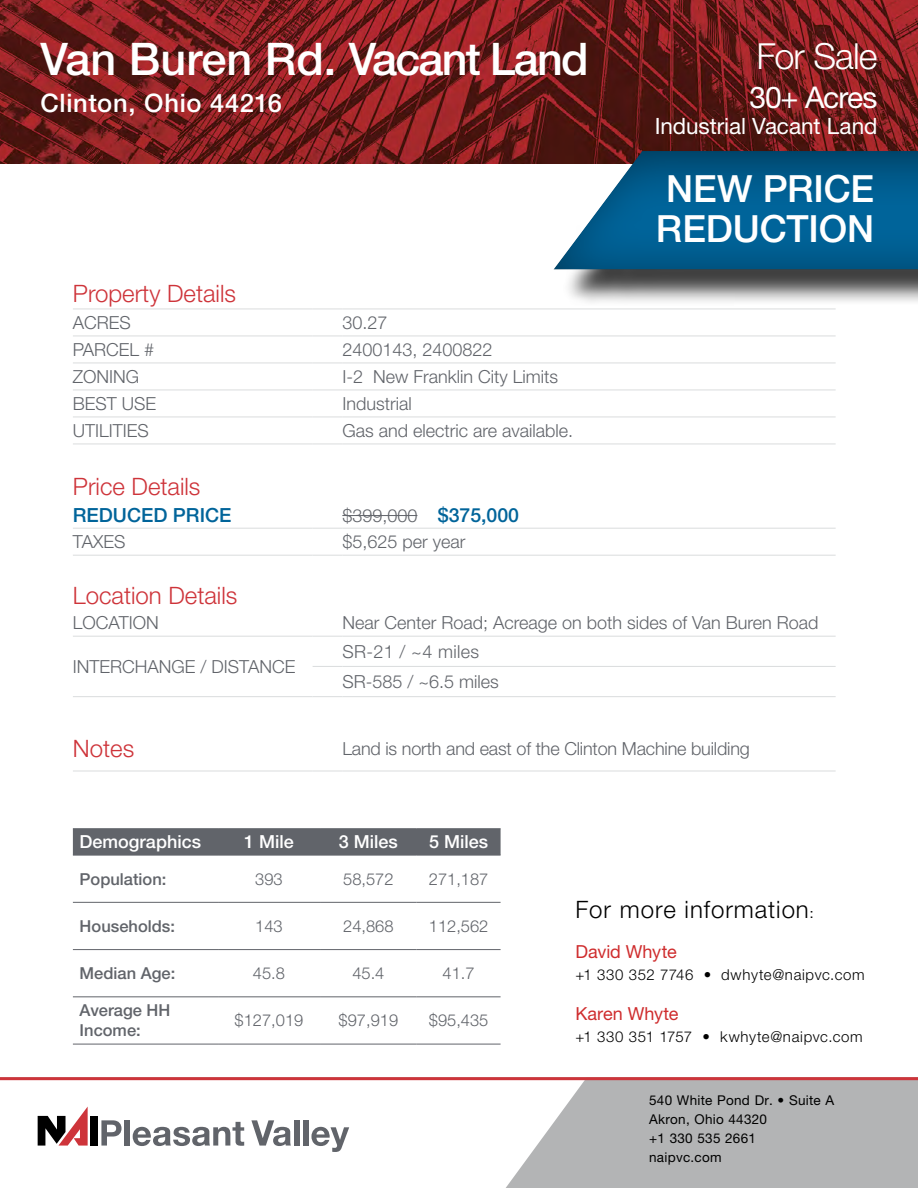
<style>
.page{position:relative;width:918px;height:1188px;background:#fff}
.page>*{position:absolute;margin:0;border:0;box-sizing:border-box;transform-origin:0 0}
.t1{font:500 45px "Helvetica Neue LT Std";letter-spacing:-.04em;color:#fff}
.t2{font:500 37.5px/40.5px "Helvetica Neue LT Std";letter-spacing:-.005em;color:#fff}
.t3{font:300 36px "Helvetica Neue LT Std";letter-spacing:-.025em;color:#fff}
.t4{font:30px "Helvetica Neue LT Std";letter-spacing:-.035em;color:#fff}
.t5{font:500 25.5px "Helvetica Neue LT Std";letter-spacing:.025em;color:#fff}
.t6{font:300 24px "Helvetica Neue LT Std";color:#ce343a}
.t7{font:300 24px "Helvetica Neue LT Std";letter-spacing:.04em;color:#000}
.t8{font:22.5px "Helvetica Neue LT Std";letter-spacing:-.005em;color:#fff}
.t9{font:500 19.5px "Helvetica Neue LT Std";color:#00649a}
.t10{font:300 18px/30.3px "Helvetica Neue LT Std";color:#61646a}
.t11{font:500 18px "Helvetica Neue LT Std";color:#fff}
.t12{font:18px "Helvetica Neue LT Std";letter-spacing:-.005em;color:#cf2d2e}
.t13{font:300 16.5px "Helvetica Neue LT Std";color:#61646a}
.t14{font:500 16.5px/19.8px "Helvetica Neue LT Std";color:#61646a}
.t15{font:300 15px "Helvetica Neue LT Std";letter-spacing:.045em;color:#000}
.t16{font:13.5px/19px "Helvetica Neue LT Std";letter-spacing:.02em;color:#000}
.s1{font-weight:500;font-size:19.5px;color:#00649a}
.s2{font-weight:400;font-size:13.5px}
</style>
<div class="page">
<div style="left:0;top:1078px;width:918px;height:110px;background:#b3b4b5"></div>
<svg style="left:0;top:1080px;width:586px;height:108px;fill:#fff"></svg>
<div style="left:90px;top:1116px;width:8px;height:30px;background:#000"></div>
<svg style="left:38px;top:1107px;width:50px;height:39px"></svg>
<svg style="left:101px;top:1120px;width:21px;height:26px"></svg>
<div style="left:125px;top:1120px;width:5px;height:26px;background:#61646a"></div>
<svg style="left:133px;top:1122px;width:111px;height:24px"></svg>
<svg style="left:251px;top:1120px;width:40px;height:26px"></svg>
<div style="left:294px;top:1120px;width:5px;height:26px;background:#61646a"></div>
<div style="left:303px;top:1120px;width:5px;height:26px;background:#61646a"></div>
<svg style="left:311px;top:1127px;width:38px;height:25px"></svg>
<hr style="left:0;top:1077px;width:918px;height:3px;background:#ce343a">
<hr style="left:73px;top:309px;width:240px;height:1px;background:#dadcdd">
<svg style="left:313px;top:309px;width:29px;height:1px"></svg>
<hr style="left:342px;top:309px;width:494px;height:1px;background:#dadcdd">
<hr style="left:73px;top:336px;width:240px;height:1px;background:#dadcdd">
<svg style="left:313px;top:336px;width:29px;height:1px"></svg>
<hr style="left:342px;top:336px;width:494px;height:1px;background:#dadcdd">
<hr style="left:73px;top:363px;width:240px;height:1px;background:#dadcdd">
<svg style="left:313px;top:363px;width:29px;height:1px"></svg>
<hr style="left:342px;top:363px;width:494px;height:1px;background:#dadcdd">
<hr style="left:73px;top:390px;width:240px;height:1px;background:#dadcdd">
<hr style="left:73px;top:417px;width:240px;height:1px;background:#dadcdd">
<hr style="left:73px;top:444px;width:240px;height:1px;background:#dadcdd">
<svg style="left:313px;top:390px;width:29px;height:1px"></svg>
<hr style="left:342px;top:390px;width:494px;height:1px;background:#dadcdd">
<svg style="left:313px;top:417px;width:29px;height:1px"></svg>
<hr style="left:342px;top:417px;width:494px;height:1px;background:#dadcdd">
<svg style="left:313px;top:444px;width:29px;height:1px"></svg>
<hr style="left:342px;top:444px;width:494px;height:1px;background:#dadcdd">
<hr style="left:73px;top:528px;width:240px;height:1px;background:#dadcdd">
<svg style="left:313px;top:528px;width:29px;height:1px"></svg>
<hr style="left:342px;top:528px;width:494px;height:1px;background:#dadcdd">
<hr style="left:73px;top:555px;width:240px;height:1px;background:#dadcdd">
<svg style="left:313px;top:555px;width:29px;height:1px"></svg>
<hr style="left:342px;top:555px;width:494px;height:1px;background:#dadcdd">
<hr style="left:73px;top:636px;width:240px;height:1px;background:#dadcdd">
<hr style="left:73px;top:696px;width:240px;height:1px;background:#dadcdd">
<svg style="left:313px;top:636px;width:29px;height:1px"></svg>
<hr style="left:342px;top:636px;width:494px;height:1px;background:#dadcdd">
<svg style="left:313px;top:666px;width:29px;height:1px"></svg>
<hr style="left:342px;top:666px;width:494px;height:1px;background:#dadcdd">
<svg style="left:313px;top:696px;width:29px;height:1px"></svg>
<hr style="left:342px;top:696px;width:494px;height:1px;background:#dadcdd">
<hr style="left:73px;top:771px;width:240px;height:1px;background:#dadcdd">
<svg style="left:313px;top:771px;width:29px;height:1px"></svg>
<hr style="left:342px;top:771px;width:494px;height:1px;background:#dadcdd">
<hr style="left:342px;top:515px;width:75px;height:1px;background:#61646a">
<div style="left:73px;top:829px;width:428px;height:26px;background:#61646a"></div>
<hr style="left:73px;top:828px;width:145px;height:1px;background:#61646a">
<hr style="left:218px;top:828px;width:102px;height:1px;background:#61646a">
<hr style="left:320px;top:828px;width:97px;height:1px;background:#61646a">
<hr style="left:417px;top:828px;width:84px;height:1px;background:#61646a">
<hr style="left:73px;top:855px;width:145px;height:1px;background:#61646a">
<hr style="left:218px;top:855px;width:102px;height:1px;background:#61646a">
<hr style="left:320px;top:855px;width:97px;height:1px;background:#61646a">
<hr style="left:417px;top:855px;width:84px;height:1px;background:#61646a">
<hr style="left:73px;top:902px;width:145px;height:1px;background:#61646a">
<hr style="left:218px;top:902px;width:102px;height:1px;background:#61646a">
<hr style="left:320px;top:902px;width:97px;height:1px;background:#61646a">
<hr style="left:417px;top:902px;width:84px;height:1px;background:#61646a">
<hr style="left:73px;top:949px;width:145px;height:1px;background:#61646a">
<hr style="left:218px;top:949px;width:102px;height:1px;background:#61646a">
<hr style="left:320px;top:949px;width:97px;height:1px;background:#61646a">
<hr style="left:417px;top:949px;width:84px;height:1px;background:#61646a">
<hr style="left:73px;top:997px;width:145px;height:1px;background:#61646a">
<hr style="left:218px;top:997px;width:102px;height:1px;background:#61646a">
<hr style="left:320px;top:997px;width:97px;height:1px;background:#61646a">
<hr style="left:417px;top:997px;width:84px;height:1px;background:#61646a">
<hr style="left:73px;top:1044px;width:145px;height:1px;background:#61646a">
<hr style="left:218px;top:1044px;width:102px;height:1px;background:#61646a">
<hr style="left:320px;top:1044px;width:97px;height:1px;background:#61646a">
<hr style="left:417px;top:1044px;width:84px;height:1px;background:#61646a">
<img style="left:0;top:0;width:918px;height:163px">
<div style="left:560px;top:156px;width:358px;height:150px;background:#000;opacity:.75"></div>
<div style="left:540px;top:141px;width:378px;height:131px;background:#000;opacity:.5"></div>
<h1 class="t1" style="left:40px;top:32px;width:550px">Van Buren Rd. Vacant Land</h1>
<h3 class="t5" style="left:40px;top:88px;width:243px">Clinton, Ohio 44216</h3>
<h3 class="t6" style="left:73px;top:279px;width:165px">Property Details</h3>
<p class="t10" style="left:73px;top:307px;width:60px">ACRES</p>
<p class="t10" style="left:342px;top:307px;width:47px">30.27</p>
<p class="t10" style="left:73px;top:334px;width:83px">PARCEL #</p>
<p class="t10" style="left:342px;top:334px;width:152px">2400143, 2400822</p>
<p class="t10" style="left:73px;top:361px;width:68px">ZONING</p>
<p class="t10" style="left:342px;top:361px;width:217px">I-2 New Franklin City Limits</p>
<p class="t10" style="left:73px;top:388px;width:85px">BEST USE</p>
<p class="t10" style="left:342px;top:388px;width:71px">Industrial</p>
<p class="t10" style="left:73px;top:415px;width:78px">UTILITIES</p>
<p class="t10" style="left:342px;top:415px;width:232px">Gas and electric are available.</p>
<h3 class="t3" style="left:756px;top:34px;width:123px">For Sale</h3>
<h3 class="t4" style="left:749px;top:79px;width:130px">30+ Acres</h3>
<p class="t8" style="left:655px;top:113px;width:224px">Industrial Vacant Land</p>
<h2 class="t2" style="left:656px;top:168px;width:220px">NEW PRICE<br>REDUCTION</h2>
<h3 class="t6" style="left:73px;top:471px;width:129px">Price Details</h3>
<p class="t9" style="left:73px;top:503px;width:160px">REDUCED PRICE</p>
<p class="t10" style="left:342px;top:500px;width:178px">$399,000 <span class="s1">$375,000</span></p>
<p class="t10" style="left:73px;top:526px;width:54px">TAXES</p>
<p class="t10" style="left:342px;top:526px;width:125px">$5,625 per year</p>
<h3 class="t6" style="left:73px;top:581px;width:166px">Location Details</h3>
<p class="t10" style="left:73px;top:607px;width:87px">LOCATION</p>
<p class="t10" style="left:342px;top:607px;width:478px">Near Center Road; Acreage on both sides of Van Buren Road</p>
<p class="t10" style="left:73px;top:651px;width:224px">INTERCHANGE / DISTANCE</p>
<p class="t10" style="left:342px;top:636px;width:158px">SR-21 / ~4 miles<br>SR-585 / ~6.5 miles</p>
<h3 class="t6" style="left:73px;top:734px;width:63px">Notes</h3>
<p class="t10" style="left:342px;top:733px;width:409px">Land is north and east of the Clinton Machine building</p>
<p class="t11" style="left:80px;top:831px;width:123px">Demographics</p>
<p class="t11" style="left:244px;top:831px;width:51px">1 Mile</p>
<p class="t11" style="left:339px;top:831px;width:61px">3 Miles</p>
<p class="t11" style="left:429px;top:831px;width:61px">5 Miles</p>
<p class="t14" style="left:80px;top:869px;width:88px">Population:</p>
<p class="t13" style="left:255px;top:869px;width:29px">393</p>
<p class="t13" style="left:343px;top:869px;width:52px">58,572</p>
<p class="t13" style="left:429px;top:869px;width:61px">271,187</p>
<p class="t14" style="left:80px;top:916px;width:97px">Households:</p>
<p class="t13" style="left:255px;top:916px;width:29px">143</p>
<p class="t13" style="left:343px;top:916px;width:52px">24,868</p>
<p class="t13" style="left:429px;top:916px;width:61px">112,562</p>
<p class="t14" style="left:80px;top:963px;width:97px">Median Age:</p>
<p class="t13" style="left:253px;top:963px;width:34px">45.8</p>
<p class="t13" style="left:352px;top:963px;width:34px">45.4</p>
<p class="t13" style="left:443px;top:963px;width:34px">41.7</p>
<p class="t14" style="left:80px;top:1001px;width:92px">Average HH<br>Income:</p>
<p class="t13" style="left:235px;top:1010px;width:70px">$127,019</p>
<p class="t13" style="left:339px;top:1010px;width:61px">$97,919</p>
<p class="t13" style="left:429px;top:1010px;width:61px">$95,435</p>
<h3 class="t7" style="left:575px;top:895px;width:240px">For more information<span class="s2">:</span></h3>
<p class="t12" style="left:575px;top:941px;width:103px">David Whyte</p>
<p class="t15" style="left:575px;top:965px;width:291px">+1 330 352 7746 • dwhyte@naipvc.com</p>
<p class="t12" style="left:575px;top:1003px;width:105px">Karen Whyte</p>
<p class="t15" style="left:575px;top:1027px;width:289px">+1 330 351 1757 • kwhyte@naipvc.com</p>
<p class="t16" style="left:649px;top:1090px;width:187px">540 White Pond Dr. • Suite A<br>Akron, Ohio 44320<br>+1 330 535 2661<br>naipvc.com</p>
</div>
